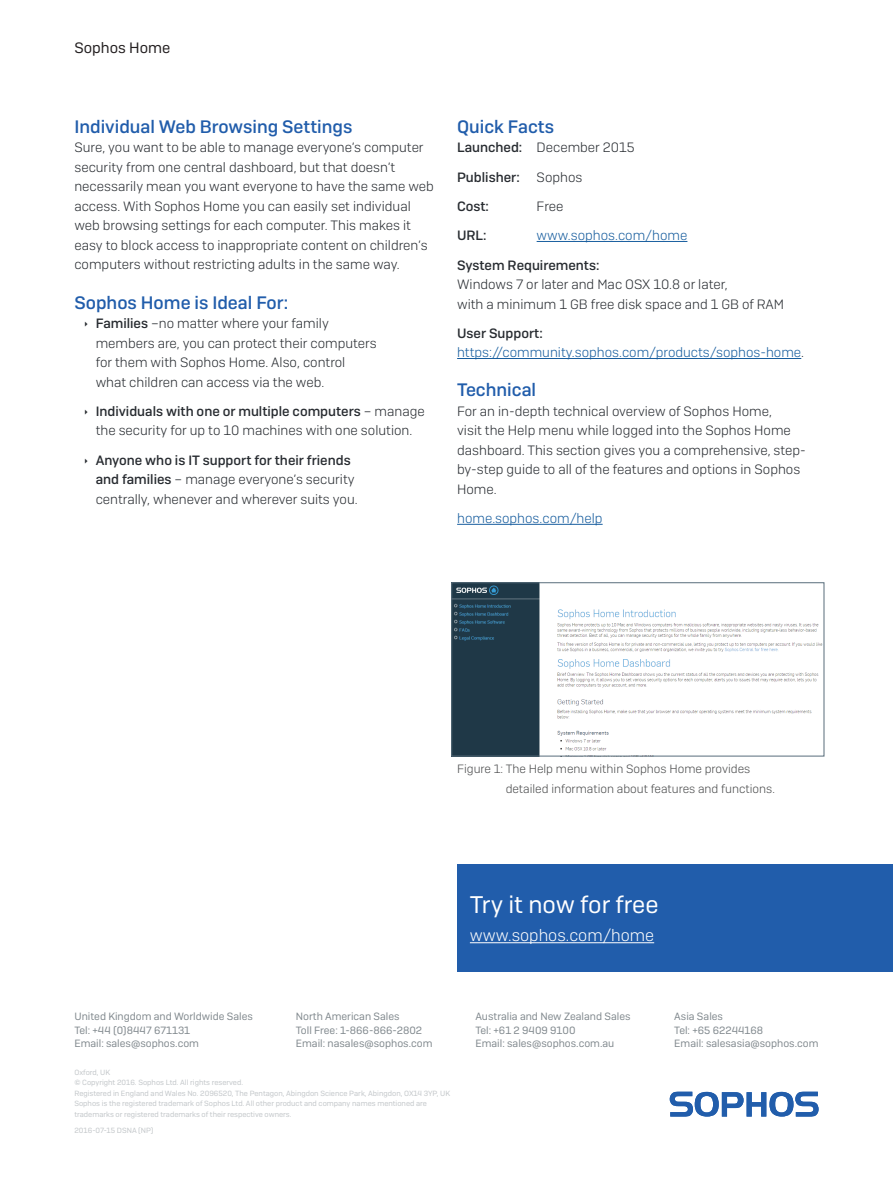
<style>
.page{position:relative;width:893px;height:1191px;background:#fff}
.page>*{position:absolute;margin:0;border:0;box-sizing:border-box;transform-origin:0 0}
.t1{font:24px "Camber";color:#fff}
.t2{font:500 18px "Camber";color:#215dab}
.t3{font:16.5px "Camber Lg";color:#fff}
.t4{font:15px "Camber";color:#231f20}
.t5{font:13.5px/19.5px "Camber Lg";color:#282c31}
.t6{font:500 13.5px "Camber";color:#282c31}
.t7{font:13.5px "Camber Lg";color:#175d9e}
.t8{font:12px/19.5px "Camber Lg";color:#4b4c4d}
.t9{font:10.5px/13.5px "Camber";color:#81898e}
.t10{font:7.5px/10.5px "Camber";color:#c2c6c9}
.s1{font-family:"Camber";font-weight:500}
.s2{font-family:"Camber Lg";font-weight:400}
.s3{color:#282c31}
</style>
<div class="page">
<div style="left:457px;top:864px;width:436px;height:107px;background:#215dab"></div>
<hr style="left:470px;top:942px;width:184px;height:1px;background:#fff">
<hr style="left:537px;top:241px;width:150px;height:1px;background:#175d9e">
<hr style="left:457px;top:358px;width:344px;height:1px;background:#175d9e">
<hr style="left:457px;top:524px;width:146px;height:1px;background:#175d9e">
<img style="left:453px;top:584px;width:369px;height:170px">
<div style="left:451px;top:582px;width:373px;height:174px;border:1px solid #586d7b"></div>
<svg style="left:670px;top:1091px;width:149px;height:25px"></svg>
<p class="t4" style="left:74px;top:39px;width:97px">Sophos Home</p>
<h2 class="t2" style="left:74px;top:116px;width:279px">Individual Web Browsing Settings</h2>
<p class="t5" style="left:74px;top:138px;width:361px">Sure, you want to be able to manage everyone’s computer security from one central dashboard, but that doesn’t necessarily mean you want everyone to have the same web access. With Sophos Home you can easily set individual web browsing settings for each computer. This makes it easy to block access to inappropriate content on children’s computers without restricting adults in the same way.</p>
<h2 class="t2" style="left:74px;top:291px;width:215px">Sophos Home is Ideal For:</h2>
<p class="t5" style="left:96px;top:313px;width:283px"><span class="s1">Families</span> –no matter where your family members are, you can protect their computers for them with Sophos Home. Also, control what children can access via the web.</p>
<p class="t6" style="left:96px;top:403px;width:331px">Individuals with one or multiple computers <span class="s2">– manage</span></p>
<p class="t5" style="left:96px;top:420px;width:318px">the security for up to 10 machines with one solution.</p>
<p class="t6" style="left:96px;top:452px;width:257px">Anyone who is IT support for their friends</p>
<p class="t5" style="left:96px;top:469px;width:263px"><span class="s1">and families</span> – manage everyone’s security centrally, whenever and wherever suits you.</p>
<h2 class="t2" style="left:457px;top:116px;width:99px">Quick Facts</h2>
<p class="t5" style="left:457px;top:138px;width:179px"><span class="s1">Launched:</span> December 2015</p>
<p class="t6" style="left:457px;top:169px;width:64px">Publisher:</p>
<p class="t5" style="left:537px;top:167px;width:47px">Sophos</p>
<p class="t6" style="left:457px;top:198px;width:33px">Cost:</p>
<p class="t5" style="left:537px;top:196px;width:28px">Free</p>
<p class="t6" style="left:457px;top:227px;width:31px">URL:</p>
<p class="t7" style="left:537px;top:227px;width:152px">www.sophos.com/home</p>
<p class="t6" style="left:457px;top:257px;width:144px">System Requirements:</p>
<p class="t5" style="left:457px;top:274px;width:328px">Windows 7 or later and Mac OSX 10.8 or later,<br>with a minimum 1 GB free disk space and 1 GB of RAM</p>
<p class="t6" style="left:457px;top:325px;width:87px">User Support:</p>
<p class="t7" style="left:457px;top:344px;width:348px">https://community.sophos.com/products/sophos-home<span class="s3">.</span></p>
<h2 class="t2" style="left:457px;top:379px;width:81px">Technical</h2>
<p class="t5" style="left:457px;top:401px;width:350px">For an in-depth technical overview of Sophos Home,<br>visit the Help menu while logged into the Sophos Home dashboard. This section gives you a comprehensive, step&shy;by-step guide to all of the features and options in Sophos Home.</p>
<p class="t7" style="left:457px;top:510px;width:147px">home.sophos.com/help</p>
<p class="t8" style="left:506px;top:759px;width:271px;text-indent:-49px">Figure 1: The Help menu within Sophos Home provides detailed information about features and functions.</p>
<h1 class="t1" style="left:470px;top:890px;width:190px">Try it now for free</h1>
<p class="t3" style="left:470px;top:925px;width:186px">www.sophos.com/home</p>
<p class="t9" style="left:74px;top:1009px;width:180px">United Kingdom and Worldwide Sales<br>Tel: +44 (0)8447 671131<br>Email: sales@sophos.com</p>
<p class="t9" style="left:296px;top:1009px;width:138px">North American Sales<br>Toll Free: 1-866-866-2802<br>Email: nasales@sophos.com</p>
<p class="t9" style="left:475px;top:1009px;width:157px">Australia and New Zealand Sales<br>Tel: +61 2 9409 9100<br>Email: sales@sophos.com.au</p>
<p class="t9" style="left:674px;top:1009px;width:146px">Asia Sales<br>Tel: +65 62244168<br>Email: salesasia@sophos.com</p>
<p class="t10" style="left:74px;top:1066px;width:377px">Oxford, UK<br>© Copyright 2016. Sophos Ltd. All rights reserved.<br>Registered in England and Wales No. 2096520, The Pentagon, Abingdon Science Park, Abingdon, OX14 3YP, UK Sophos is the registered trademark of Sophos Ltd. All other product and company names mentioned are trademarks or registered trademarks of their respective owners.</p>
<p class="t10" style="left:74px;top:1124px;width:81px">2016-07-15 DSNA (NP)</p>
</div>
